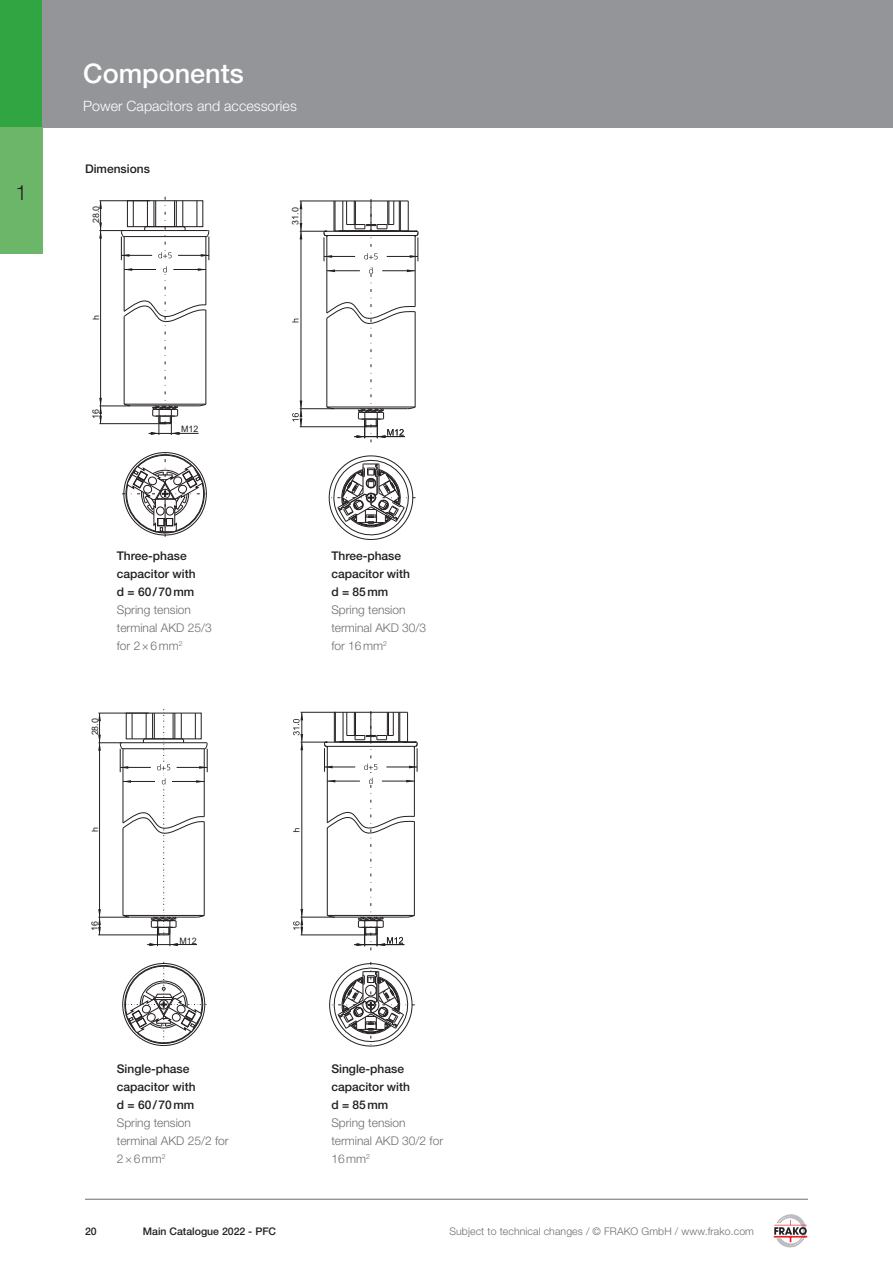
<style>
.page{position:relative;width:893px;height:1263px;background:#fff}
.page>*{position:absolute;margin:0;border:0;box-sizing:border-box;transform-origin:0 0}
.t1{font:500 27px "Helvetica Neue LT Std";color:#fff}
.t2{font:300 21px "Helvetica Neue LT Std";color:#231f20}
.t3{font:300 14.25px "Helvetica Neue LT Std";color:#fff}
.t4{font:300 12px/18px "Helvetica Neue LT Std";color:#6c6d70}
.t5{font:500 12px/18px "Helvetica Neue LT Std";color:#231f20}
.t6{font:300 10.5px "Helvetica Neue LT Std";letter-spacing:.01em;color:#6c6d70}
.t7{font:500 10.5px "Helvetica Neue LT Std";color:#231f20}
.t8{font:10.2px "Arial";color:#231f20}
.t9{font:8.85px "Arial MT Pro";color:#231f20}
</style>
<div class="page">
<div style="left:0;top:0;width:43px;height:128px;background:#32a543"></div>
<div style="left:0;top:128px;width:43px;height:126px;background:#6bb668"></div>
<svg style="left:122px;top:452px;width:85px;height:85px"></svg>
<svg style="left:99px;top:197px;width:111px;height:238px"></svg>
<svg style="left:292px;top:199px;width:127px;height:243px"></svg>
<svg style="left:328px;top:455px;width:88px;height:85px"></svg>
<div style="left:366px;top:493px;width:9px;height:9px;border:1px solid #231f20;border-radius:50%"></div>
<svg style="left:122px;top:962px;width:84px;height:84px"></svg>
<svg style="left:98px;top:709px;width:110px;height:237px"></svg>
<svg style="left:293px;top:711px;width:125px;height:239px"></svg>
<svg style="left:329px;top:962px;width:86px;height:85px"></svg>
<div style="left:366px;top:1000px;width:9px;height:9px;border:1px solid #231f20;border-radius:50%"></div>
<div style="left:43px;top:0;width:850px;height:128px;background:#939598"></div>
<hr style="left:85px;top:1199px;width:723px;height:1px;background:#6c6d70">
<svg style="left:774px;top:1214px;width:34px;height:34px"></svg>
<h2 class="t2" style="left:15px;top:179px;width:13px">1</h2>
<h1 class="t1" style="left:83px;top:57px;width:162px">Components</h1>
<p class="t3" style="left:83px;top:97px;width:215px">Power Capacitors and accessories</p>
<p class="t5" style="left:85px;top:159px;width:66px">Dimensions</p>
<p class="t9" style="left:91px;top:223px;width:19px;rotate:-90deg">28.0</p>
<p class="t9" style="left:91px;top:320px;width:6px;rotate:-90deg">h</p>
<p class="t9" style="left:91px;top:419px;width:11px;rotate:-90deg">16</p>
<p class="t9" style="left:181px;top:424px;width:19px">M12</p>
<p class="t5" style="left:117px;top:546px;width:80px">Three-phase capacitor with d = 60/70mm</p>
<p class="t4" style="left:117px;top:600px;width:96px">Spring tension terminal AKD 25/3 for 2×6mm<sup>2</sup></p>
<p class="t9" style="left:90px;top:735px;width:19px;rotate:-90deg">28.0</p>
<p class="t9" style="left:90px;top:832px;width:6px;rotate:-90deg">h</p>
<p class="t9" style="left:90px;top:931px;width:11px;rotate:-90deg">16</p>
<p class="t9" style="left:180px;top:935px;width:19px">M12</p>
<p class="t5" style="left:117px;top:1059px;width:80px">Single-phase capacitor with d = 60/70mm</p>
<p class="t4" style="left:117px;top:1113px;width:113px">Spring tension terminal AKD 25/2 for<br>2×6mm<sup>2</sup></p>
<p class="t9" style="left:290px;top:225px;width:19px;rotate:-90deg">31.0</p>
<p class="t8" style="left:298px;top:716px;width:4px">.</p>
<p class="t5" style="left:331px;top:546px;width:80px">Three-phase capacitor with d = 85mm</p>
<p class="t4" style="left:331px;top:600px;width:96px">Spring tension terminal AKD 30/3 for 16mm<sup>2</sup></p>
<p class="t5" style="left:331px;top:1059px;width:80px">Single-phase capacitor with d = 85mm</p>
<p class="t4" style="left:331px;top:1113px;width:113px">Spring tension terminal AKD 30/2 for<br>16mm<sup>2</sup></p>
<p class="t7" style="left:85px;top:1225px;width:13px">20</p>
<p class="t7" style="left:143px;top:1225px;width:135px">Main Catalogue 2022 - PFC</p>
<p class="t6" style="left:449px;top:1224px;width:306px">Subject to technical changes / © FRAKO GmbH / www.frako.com</p>
</div>
